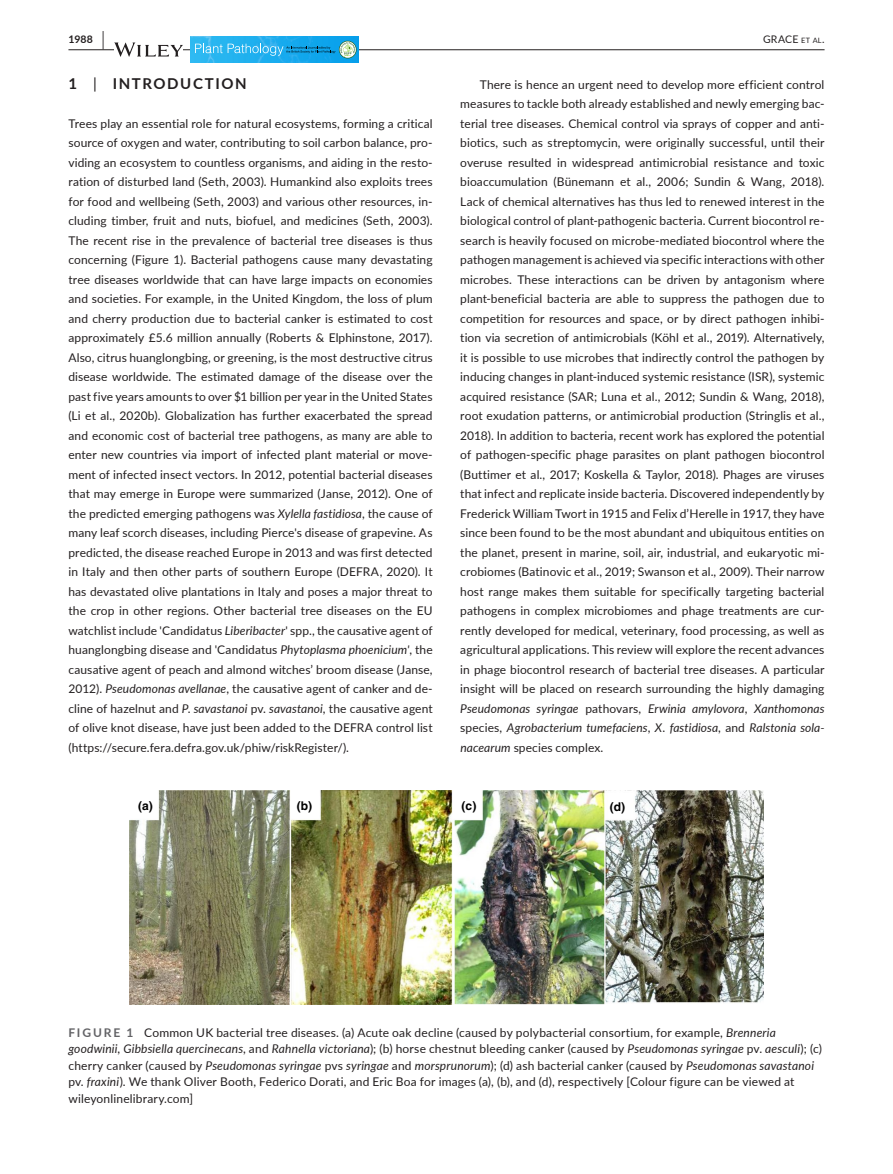
<style>
.page{position:relative;width:893px;height:1174px;background:#fff}
.page>*{position:absolute;margin:0;border:0;box-sizing:border-box;transform-origin:0 0}
.t1{font:700 15px "Lato";letter-spacing:.105em;color:#231f20}
.t2{font:12px/19.5px "Lato";letter-spacing:.015em;color:#231f20;text-align:justify}
.t3{font:700 12px "Helvetica";color:#000}
.t4{font:10.5px "Lato";letter-spacing:.02em;color:#231f20}
.t5{font:700 10.5px "Lato";color:#231f20}
.s1{font-size:19.5px}
.s2{font-size:7.35px}
.s3{font-weight:400}
.s4{font-style:italic}
.s5{font-weight:700;color:#636366}
</style>
<div class="page">
<hr style="left:68px;top:49px;width:756px;height:1px;background:#231f20">
<svg style="left:114px;top:42px;width:69px;height:15px"></svg>
<img style="left:191px;top:37px;width:167px;height:25px">
<svg style="left:340px;top:41px;width:16px;height:17px"></svg>
<svg style="left:195px;top:42px;width:160px;height:14px;background:#40b3e3"></svg>
<img style="left:130px;top:791px;width:633px;height:213px">
<p class="t5" style="left:68px;top:31px;width:37px">1988 <span class="s1">|</span></p>
<p class="t4" style="left:763px;top:33px;width:63px">GRACE <span class="s2">Et Al</span>.</p>
<p class="t1" style="left:68px;top:72px;width:180px">1 <span class="s3">|</span> INTRODUCTION</p>
<p class="t2" style="left:68px;top:113px;width:366px">Trees play an essential role for natural ecosystems, forming a critical source of oxygen and water, contributing to soil carbon balance, pro&shy;viding an ecosystem to countless organisms, and aiding in the resto&shy;ration of disturbed land (Seth, 2003). Humankind also exploits trees for food and wellbeing (Seth, 2003) and various other resources, in&shy;cluding timber, fruit and nuts, biofuel, and medicines (Seth, 2003).<br>The recent rise in the prevalence of bacterial tree diseases is thus concerning (Figure 1). Bacterial pathogens cause many devastating tree diseases worldwide that can have large impacts on economies and societies. For example, in the United Kingdom, the loss of plum and cherry production due to bacterial canker is estimated to cost approximately £5.6 million annually (Roberts &amp; Elphinstone, 2017).<br>Also, citrus huanglongbing, or greening, is the most destructive citrus disease worldwide. The estimated damage of the disease over the past five years amounts to over $1 billion per year in the United States (Li et al., 2020b). Globalization has further exacerbated the spread and economic cost of bacterial tree pathogens, as many are able to enter new countries via import of infected plant material or move&shy;ment of infected insect vectors. In 2012, potential bacterial diseases that may emerge in Europe were summarized (Janse, 2012). One of the predicted emerging pathogens was <span class="s4">Xylella fastidiosa</span>, the cause of many leaf scorch diseases, including Pierce's disease of grapevine. As predicted, the disease reached Europe in 2013 and was first detected in Italy and then other parts of southern Europe (DEFRA, 2020). It has devastated olive plantations in Italy and poses a major threat to the crop in other regions. Other bacterial tree diseases on the EU watchlist include 'Candidatus <span class="s4">Liberibacter</span>' spp., the causative agent of huanglongbing disease and 'Candidatus <span class="s4">Phytoplasma phoenicium'</span>, the causative agent of peach and almond witches’ broom disease (Janse, 2012). <span class="s4">Pseudomonas avellanae</span>, the causative agent of canker and de&shy;cline of hazelnut and <span class="s4">P</span>. <span class="s4">savastanoi</span> pv. <span class="s4">savastanoi</span>, the causative agent of olive knot disease, have just been added to the DEFRA control list (https://secure.fera.defra.gov.uk/phiw/riskR egist er/).</p>
<p class="t2" style="left:460px;top:74px;width:366px;text-indent:20px">There is hence an urgent need to develop more efficient control measures to tackle both already established and newly emerging bac&shy;terial tree diseases. Chemical control via sprays of copper and anti&shy;biotics, such as streptomycin, were originally successful, until their overuse resulted in widespread antimicrobial resistance and toxic bioaccumulation (Bünemann et al., 2006; Sundin &amp; Wang, 2018).<br>Lack of chemical alternatives has thus led to renewed interest in the biological control of plant- pathogenic bacteria. Current biocontrol re&shy;search is heavily focused on microbe- mediated biocontrol where the pathogen management is achieved via specific interactions with other microbes. These interactions can be driven by antagonism where plant- beneficial bacteria are able to suppress the pathogen due to competition for resources and space, or by direct pathogen inhibi&shy;tion via secretion of antimicrobials (Köhl et al., 2019). Alternatively, it is possible to use microbes that indirectly control the pathogen by inducing changes in plant- induced systemic resistance (ISR), systemic acquired resistance (SAR; Luna et al., 2012; Sundin &amp; Wang, 2018), root exudation patterns, or antimicrobial production (Stringlis et al., 2018). In addition to bacteria, recent work has explored the potential of pathogen- specific phage parasites on plant pathogen biocontrol (Buttimer et al., 2017; Koskella &amp; Taylor, 2018). Phages are viruses that infect and replicate inside bacteria. Discovered independently by Frederick William Twort in 1915 and Felix d’Herelle in 1917, they have since been found to be the most abundant and ubiquitous entities on the planet, present in marine, soil, air, industrial, and eukaryotic mi&shy;crobiomes (Batinovic et al., 2019; Swanson et al., 2009). Their narrow host range makes them suitable for specifically targeting bacterial pathogens in complex microbiomes and phage treatments are cur&shy;rently developed for medical, veterinary, food processing, as well as agricultural applications. This review will explore the recent advances in phage biocontrol research of bacterial tree diseases. A particular insight will be placed on research surrounding the highly damaging <span class="s4">Pseudomonas syringae</span> pathovars, <span class="s4">Erwinia amylovora</span>, <span class="s4">Xanthomonas </span>species, <span class="s4">Agrobacterium tumefaciens</span>, <span class="s4">X</span>. <span class="s4">fastidiosa</span>, and <span class="s4">Ralstonia sola&shy;nacearum</span> species complex.</p>
<p class="t3" style="left:138px;top:801px;width:16px">(a)</p>
<p class="t3" style="left:297px;top:801px;width:17px">(b)</p>
<p class="t3" style="left:462px;top:801px;width:16px">(c)</p>
<p class="t3" style="left:610px;top:802px;width:17px">(d)</p>
<p class="t2" style="left:68px;top:1023px;width:755px;line-height:16.5px;text-align:left"><span class="s5">FIGURE 1</span> Common UK bacterial tree diseases. (a) Acute oak decline (caused by polybacterial consortium, for example, <span class="s4">Brenneria goodwinii</span>, <span class="s4">Gibbsiella quercinecans</span>, and <span class="s4">Rahnella victoriana</span>); (b) horse chestnut bleeding canker (caused by <span class="s4">Pseudomonas syringae</span> pv. <span class="s4">aesculi</span>); (c) cherry canker (caused by <span class="s4">Pseudomonas syringae</span> pvs <span class="s4">syringae</span> and <span class="s4">morsprunorum</span>); (d) ash bacterial canker (caused by <span class="s4">Pseudomonas savastanoi </span>pv. <span class="s4">fraxini</span>). We thank Oliver Booth, Federico Dorati, and Eric Boa for images (a), (b), and (d), respectively [Colour figure can be viewed at wileyonlinelibrary.com]</p>
</div>
